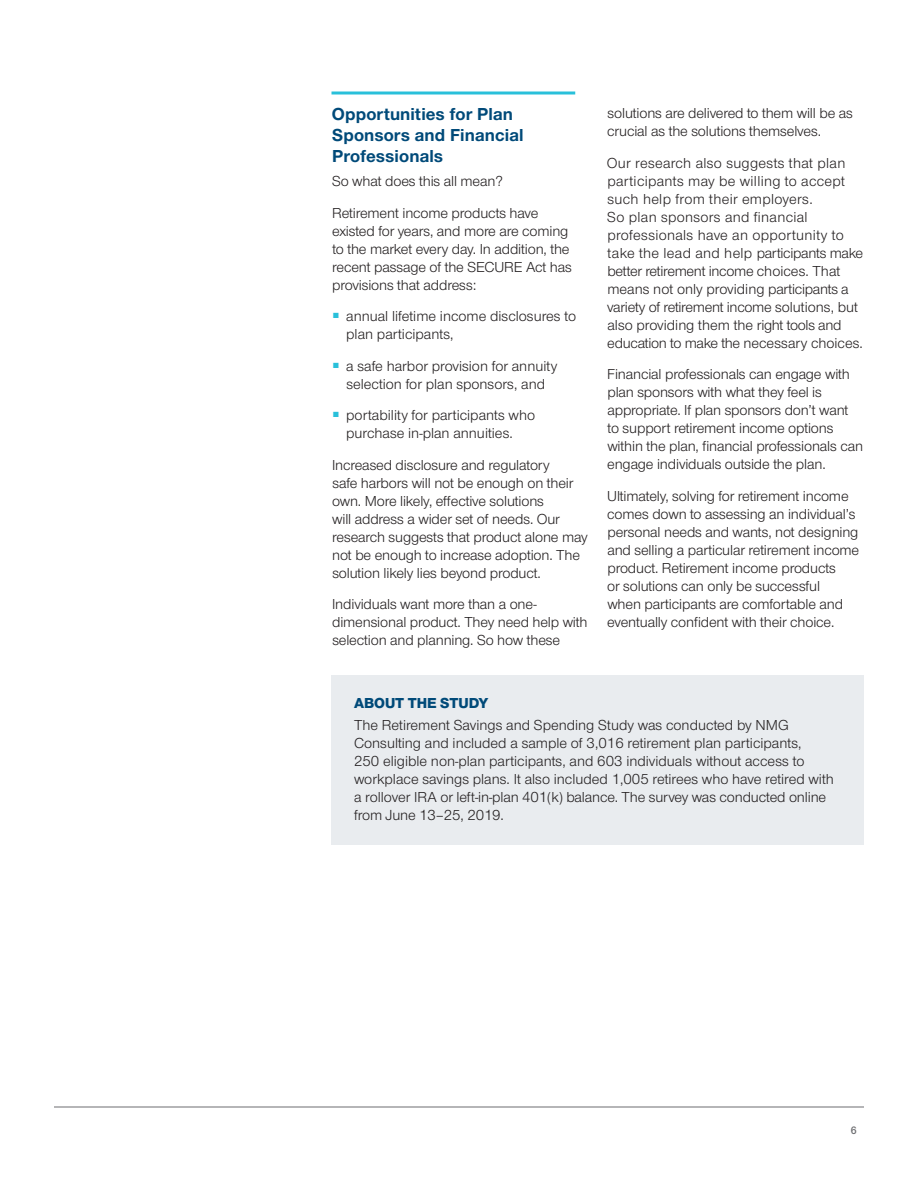
<style>
.page{position:relative;width:918px;height:1188px;background:#fff}
.page>*{position:absolute;margin:0;border:0;box-sizing:border-box;transform-origin:0 0}
._1st_SUBHEAD_12_14_w{font:700 18px/21px "Nimbus Sans Novus";letter-spacing:.01em;color:#004a79}
.BODY_COPY_Black_Regu{font:15px/18px "Nimbus Sans Novus";letter-spacing:-.01em;color:#231f20}
.Watching_Next_Header{font:800 15px "Nimbus Sans Novus";letter-spacing:-.005em;color:#004a79}
.t1{font:600 11.25px "Nimbus Sans Novus";color:#6c6d70}
</style>
<div class="page">
<hr style="left:54px;top:1107px;width:810px;height:1px;background:#6c6d70">
<div style="left:332px;top:675px;width:532px;height:170px;background:#e9ecef"></div>
<hr style="left:332px;top:92px;width:243px;height:3px;background:#29c0da">
<p class="_1st_SUBHEAD_12_14_w" style="left:332px;top:103px;width:193px">Opportunities for Plan<br>Sponsors and Financial<br>Professionals</p>
<p class="BODY_COPY_Black_Regu" style="left:332px;top:172px;width:172px">So what does this all mean?</p>
<p class="BODY_COPY_Black_Regu" style="left:332px;top:203px;width:241px">Retirement income products have existed for years, and more are coming to the market every day. In addition, the recent passage of the SECURE Act has provisions that address:</p>
<p class="BODY_COPY_Black_Regu" style="left:346px;top:307px;width:231px;text-indent:-13px"><sup>■</sup> annual lifetime income disclosures to plan participants,</p>
<p class="BODY_COPY_Black_Regu" style="left:333px;top:356px;width:226px;text-align:center"><sup>■</sup> a safe harbor provision for annuity selection for plan sponsors, and</p>
<p class="BODY_COPY_Black_Regu" style="left:346px;top:406px;width:190px;text-indent:-13px"><sup>■</sup> portability for participants who purchase in-plan annuities.</p>
<p class="BODY_COPY_Black_Regu" style="left:332px;top:455px;width:257px">Increased disclosure and regulatory<br>safe harbors will not be enough on their own. More likely, effective solutions<br>will address a wider set of needs. Our research suggests that product alone may not be enough to increase adoption. The solution likely lies beyond product.</p>
<p class="BODY_COPY_Black_Regu" style="left:332px;top:595px;width:257px">Individuals want more than a one&shy;dimensional product. They need help with selection and planning. So how these</p>
<p class="BODY_COPY_Black_Regu" style="left:607px;top:104px;width:247px">solutions are delivered to them will be as crucial as the solutions themselves.</p>
<p class="BODY_COPY_Black_Regu" style="left:607px;top:153px;width:258px">Our research also suggests that plan participants may be willing to accept such help from their employers.<br>So plan sponsors and financial professionals have an opportunity to take the lead and help participants make better retirement income choices. That means not only providing participants a variety of retirement income solutions, but also providing them the right tools and education to make the necessary choices.</p>
<p class="BODY_COPY_Black_Regu" style="left:607px;top:365px;width:257px">Financial professionals can engage with plan sponsors with what they feel is appropriate. If plan sponsors don’t want to support retirement income options within the plan, financial professionals can engage individuals outside the plan.</p>
<p class="BODY_COPY_Black_Regu" style="left:607px;top:486px;width:254px">Ultimately, solving for retirement income comes down to assessing an individual’s personal needs and wants, not designing and selling a particular retirement income product. Retirement income products<br>or solutions can only be successful<br>when participants are comfortable and eventually confident with their choice.</p>
<p class="Watching_Next_Header" style="left:354px;top:692px;width:136px">ABOUT THE STUDY</p>
<p class="BODY_COPY_Black_Regu" style="left:354px;top:716px;width:481px">The Retirement Savings and Spending Study was conducted by NMG Consulting and included a sample of 3,016 retirement plan participants,<br>250 eligible non-plan participants, and 603 individuals without access to workplace savings plans. It also included 1,005 retirees who have retired with a rollover IRA or left-in-plan 401(k) balance. The survey was conducted online from June 13–25, 2019.</p>
<p class="t1" style="left:851px;top:1123px;width:7px">6</p>
</div>
